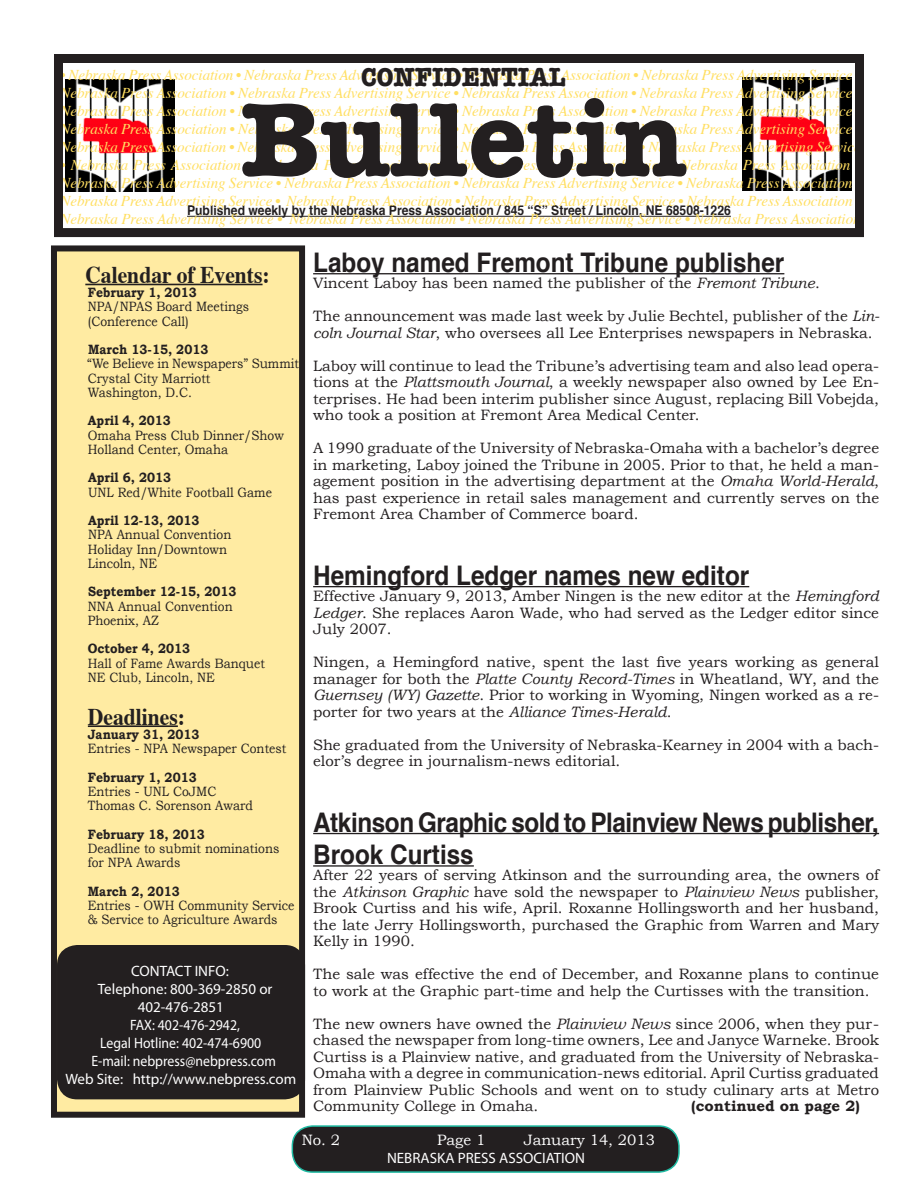
<style>
.page{position:relative;width:918px;height:1188px;background:#fff}
.page>*{position:absolute;margin:0;border:0;box-sizing:border-box;transform-origin:0 0}
.t1{font:700 108px "American Typewriter";color:#231f20}
.Bulletin_Header{font:700 27px/32.4px "Helvetica";color:#231f20;scale:.9 1}
.t2{font:700 27px "American Typewriter";color:#231f20;scale:.9 1}
.t3{font:700 24px "Times";color:#231f20;scale:.9 1}
.Bulletin_Body{font:15px/16.5px "Bookman Old Style";color:#231f20;text-align:justify}
.t4{font:italic 15px/18px "Times";color:#ffdf62;text-align:justify}
.t5{font:15px "Myriad Pro";color:#fff}
.t6{font:15px "Myriad Pro";color:#fff;scale:.92 1}
.Bulletin_Body-2{font:15px "Bookman Old Style";color:#fff}
.Bulletin_Body-3{font:700 15px "Bookman Old Style";color:#231f20}
.t7{font:13.5px "Bookman Old Style";color:#231f20;scale:.9 1}
.t8{font:700 13.5px "Bookman Old Style";color:#231f20;scale:.9 1}
.Bulletin_Header-2{font:700 13.5px "Helvetica";color:#231f20;scale:.9 1}
.s1{font-style:italic}
</style>
<div class="page">
<img style="left:66px;top:80px;width:109px;height:112px">
<hr style="left:187px;top:216px;width:544px;height:1px;background:#231f20">
<img style="left:742px;top:78px;width:109px;height:112px">
<div style="left:292px;top:1126px;width:387px;height:46px;background:#231f20;border-radius:20px"></div>
<div style="left:292px;top:1125px;width:388px;height:48px;border:2px solid #1fbba3;border-radius:20px"></div>
<div style="left:54px;top:54px;width:810px;height:183px;border:9px solid #231f20"></div>
<svg style="left:51px;top:245px;width:255px;height:873px;background:#efdc99"></svg>
<div style="left:57px;top:945px;width:248px;height:154px;background:#231f20;border-radius:20px"></div>
<hr style="left:313px;top:273px;width:471px;height:1px;background:#231f20">
<hr style="left:313px;top:586px;width:436px;height:1px;background:#231f20">
<hr style="left:313px;top:833px;width:566px;height:1px;background:#231f20">
<hr style="left:313px;top:865px;width:161px;height:2px;background:#231f20">
<p class="t2" style="left:361px;top:54px;width:229px">CONFIDENTIAL</p>
<p class="t1" style="left:240px;top:47px;width:448px">Bulletin</p>
<p class="t4" style="left:60px;top:65px;width:802px">• Nebraska Press Association • Nebraska Press Advertising Service • Nebraska Press Association • Nebraska Press Advertising Service • Nebraska Press Association • Nebraska Press Advertising Service • Nebraska Press Association • Nebraska Press Advertising Service • Nebraska Press Association • Nebraska Press Advertising Service • Nebraska Press Association • Nebraska Press Advertising Service • Nebraska Press Association • Nebraska Press Advertising Service • Nebraska Press Association • Nebraska Press Advertising Service • Nebraska Press Association • Nebraska Press Advertising Service • Nebraska a Press Association • Nebraska Press Advertising Service</p>
<p class="t4" style="left:60px;top:155px;width:802px">• Nebraska Press Association • Nebraska Press Association • Nebraska Press Advertising Service • Nebraska Press Association • Nebraska Press Advertising Service • Nebraska Press Association • Nebraska Press Advertising Service • Nebraska Press Association • Nebraska Press Advertising Service • Nebraska Press Association • Nebraska Press Advertising Service • Nebraska Press Association • Nebraska Press Advertising Service • Nebraska Press Association • Nebraska Press Advertising Service • Nebraska Press Association</p>
<p class="Bulletin_Header-2" style="left:187px;top:200px;width:606px">Published weekly by the Nebraska Press Association / 845 “S” Street / Lincoln, NE 68508-1226</p>
<p class="t3" style="left:85px;top:252px;width:206px">Calendar of Events:</p>
<p class="t8" style="left:88px;top:284px;width:122px">February 1, 2013</p>
<p class="t7" style="left:88px;top:299px;width:181px">NPA/NPAS Board Meetings</p>
<p class="t7" style="left:88px;top:313px;width:114px">(Conference Call)</p>
<p class="t8" style="left:88px;top:341px;width:135px">March 13-15, 2013</p>
<p class="t7" style="left:87px;top:356px;width:237px">“We Believe in Newspapers” Summit</p>
<p class="t7" style="left:88px;top:370px;width:138px">Crystal City Marriott</p>
<p class="t7" style="left:88px;top:385px;width:117px">Washington, D.C.</p>
<p class="t8" style="left:88px;top:413px;width:94px">April 4, 2013</p>
<p class="t7" style="left:88px;top:427px;width:219px">Omaha Press Club Dinner/Show</p>
<p class="t7" style="left:88px;top:442px;width:157px">Holland Center, Omaha</p>
<p class="t8" style="left:88px;top:470px;width:94px">April 6, 2013</p>
<p class="t7" style="left:88px;top:484px;width:206px">UNL Red/White Football Game</p>
<p class="t8" style="left:88px;top:512px;width:125px">April 12-13, 2013</p>
<p class="t7" style="left:88px;top:527px;width:161px">NPA Annual Convention</p>
<p class="t7" style="left:88px;top:541px;width:156px">Holiday Inn/Downtown</p>
<p class="t7" style="left:88px;top:556px;width:78px">Lincoln, NE</p>
<p class="t8" style="left:88px;top:584px;width:166px">September 12-15, 2013</p>
<p class="t7" style="left:88px;top:598px;width:162px">NNA Annual Convention</p>
<p class="t7" style="left:88px;top:613px;width:80px">Phoenix, AZ</p>
<p class="t8" style="left:88px;top:641px;width:115px">October 4, 2013</p>
<p class="t7" style="left:88px;top:655px;width:198px">Hall of Fame Awards Banquet</p>
<p class="t7" style="left:88px;top:670px;width:143px">NE Club, Lincoln, NE</p>
<p class="t3" style="left:88px;top:694px;width:109px">Deadlines:</p>
<p class="t8" style="left:88px;top:726px;width:126px">January 31, 2013</p>
<p class="t7" style="left:88px;top:741px;width:222px">Entries - NPA Newspaper Contest</p>
<p class="t8" style="left:88px;top:769px;width:122px">February 1, 2013</p>
<p class="t7" style="left:88px;top:784px;width:144px">Entries - UNL CoJMC</p>
<p class="t7" style="left:88px;top:798px;width:185px">Thomas C. Sorenson Award</p>
<p class="t8" style="left:88px;top:826px;width:131px">February 18, 2013</p>
<p class="t7" style="left:88px;top:841px;width:214px">Deadline to submit nominations</p>
<p class="t7" style="left:88px;top:855px;width:104px">for NPA Awards</p>
<p class="t8" style="left:88px;top:883px;width:104px">March 2, 2013</p>
<p class="t7" style="left:88px;top:898px;width:231px">Entries - OWH Community Service</p>
<p class="t7" style="left:88px;top:912px;width:212px">&amp; Service to Agriculture Awards</p>
<p class="t5" style="left:131px;top:961px;width:99px">CONTACT INFO:</p>
<p class="t5" style="left:98px;top:979px;width:176px">Telephone: 800-369-2850 or</p>
<p class="t5" style="left:138px;top:997px;width:88px">402-476-2851</p>
<p class="t6" style="left:130px;top:1015px;width:121px">FAX: 402-476-2942,</p>
<p class="t6" style="left:100px;top:1033px;width:177px">Legal Hotline: 402-474-6900</p>
<p class="t6" style="left:91px;top:1051px;width:202px">E-mail: nebpress@nebpress.com</p>
<p class="t5" style="left:65px;top:1069px;width:232px">Web Site: http://www.nebpress.com</p>
<p class="Bulletin_Header" style="left:313px;top:246px;width:525px">Laboy named Fremont Tribune publisher</p>
<p class="Bulletin_Body" style="left:313px;top:275px;width:508px">Vincent Laboy has been named the publisher of the <span class="s1">Fremont Tribune</span>.</p>
<p class="Bulletin_Body" style="left:313px;top:308px;width:568px">The announcement was made last week by Julie Bechtel, publisher of the <span class="s1">Lin&shy;coln Journal Star</span>, who oversees all Lee Enterprises newspapers in Nebraska.</p>
<p class="Bulletin_Body" style="left:313px;top:357px;width:567px">Laboy will continue to lead the Tribune’s advertising team and also lead opera&shy;tions at the <span class="s1">Plattsmouth Journal</span>, a weekly newspaper also owned by Lee En&shy;terprises. He had been interim publisher since August, replacing Bill Vobejda, who took a position at Fremont Area Medical Center.</p>
<p class="Bulletin_Body" style="left:313px;top:440px;width:567px">A 1990 graduate of the University of Nebraska-Omaha with a bachelor’s degree in marketing, Laboy joined the Tribune in 2005. Prior to that, he held a man&shy;agement position in the advertising department at the <span class="s1">Omaha World-Herald</span>, has past experience in retail sales management and currently serves on the Fremont Area Chamber of Commerce board.</p>
<p class="Bulletin_Header" style="left:313px;top:559px;width:486px">Hemingford Ledger names new editor</p>
<p class="Bulletin_Body" style="left:313px;top:588px;width:567px">Effective January 9, 2013, Amber Ningen is the new editor at the <span class="s1">Hemingford Ledger</span>. She replaces Aaron Wade, who had served as the Ledger editor since July 2007.</p>
<p class="Bulletin_Body" style="left:313px;top:654px;width:567px">Ningen, a Hemingford native, spent the last five years working as general manager for both the <span class="s1">Platte County Record-Times</span> in Wheatland, WY, and the <span class="s1">Guernsey (WY) Gazette</span>. Prior to working in Wyoming, Ningen worked as a re&shy;porter for two years at the <span class="s1">Alliance Times-Herald</span>.</p>
<p class="Bulletin_Body" style="left:313px;top:736px;width:567px">She graduated from the University of Nebraska-Kearney in 2004 with a bach&shy;elor’s degree in journalism-news editorial.</p>
<p class="Bulletin_Header" style="left:313px;top:806px;width:630px">Atkinson Graphic sold to Plainview News publisher,<br>Brook Curtiss</p>
<p class="Bulletin_Body" style="left:313px;top:867px;width:567px">After 22 years of serving Atkinson and the surrounding area, the owners of the <span class="s1">Atkinson Graphic</span> have sold the newspaper to <span class="s1">Plainview News</span> publisher, Brook Curtiss and his wife, April. Roxanne Hollingsworth and her husband, the late Jerry Hollingsworth, purchased the Graphic from Warren and Mary Kelly in 1990.</p>
<p class="Bulletin_Body" style="left:313px;top:966px;width:567px">The sale was effective the end of December, and Roxanne plans to continue to work at the Graphic part-time and help the Curtisses with the transition.</p>
<p class="Bulletin_Body" style="left:313px;top:1016px;width:568px">The new owners have owned the <span class="s1">Plainview News</span> since 2006, when they pur&shy;chased the newspaper from long-time owners, Lee and Janyce Warneke. Brook Curtiss is a Plainview native, and graduated from the University of Nebraska-Omaha with a degree in communication-news editorial. April Curtiss graduated from Plainview Public Schools and went on to study culinary arts at Metro Community College in Omaha.</p>
<p class="Bulletin_Body-3" style="left:691px;top:1097px;width:170px">(continued on page 2)</p>
<p class="Bulletin_Body-2" style="left:302px;top:1131px;width:40px">No. 2</p>
<p class="Bulletin_Body-2" style="left:437px;top:1131px;width:49px">Page 1</p>
<p class="Bulletin_Body-2" style="left:524px;top:1131px;width:133px">January 14, 2013</p>
<p class="t5" style="left:387px;top:1149px;width:199px">NEBRASKA PRESS ASSOCIATION</p>
</div>
